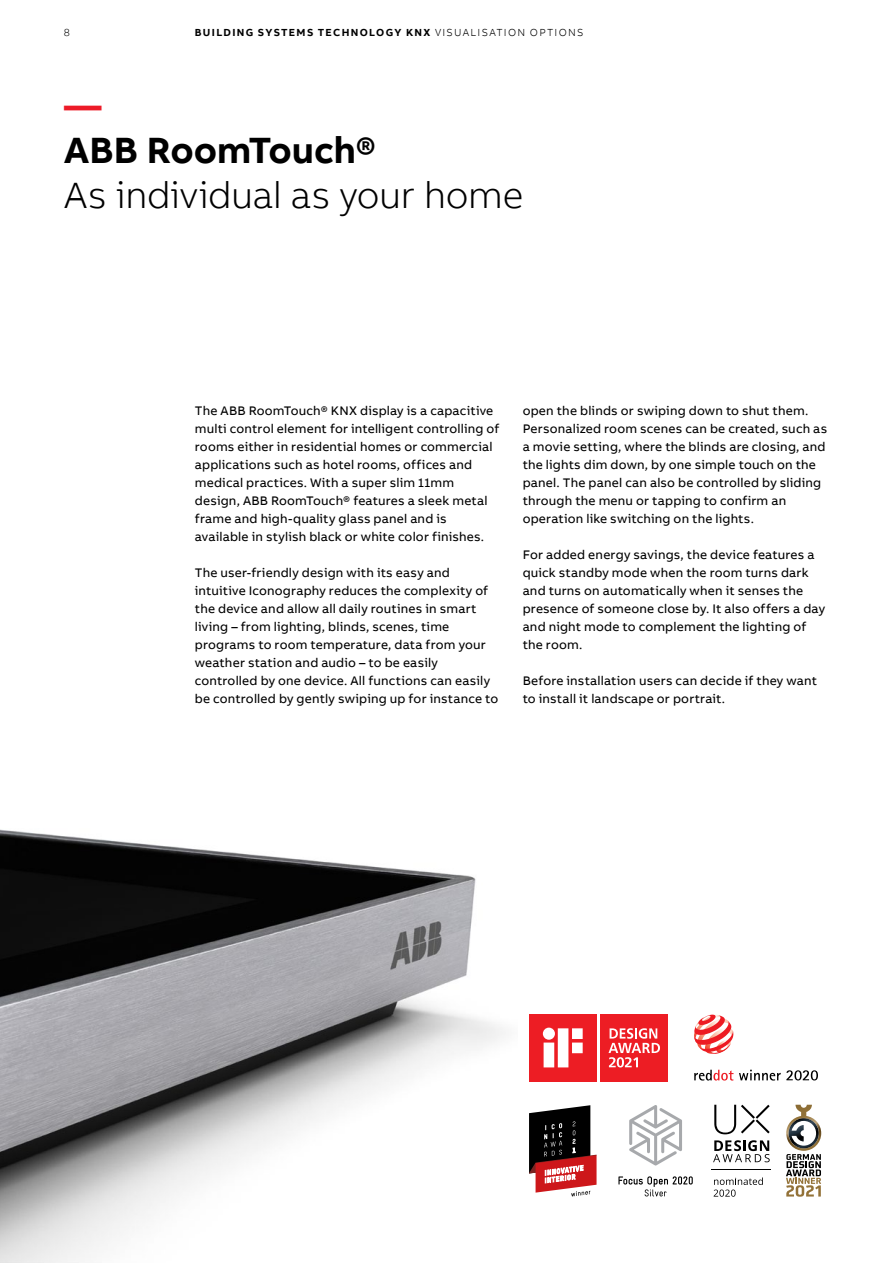
<style>
.page{position:relative;width:893px;height:1263px;background:#fff}
.page>*{position:absolute;margin:0;border:0;box-sizing:border-box;transform-origin:0 0}
.t1{font:300 37.5px "AB Bvoice";letter-spacing:-.01em;color:#000}
.t2{font:700 37.5px "AB Bvoice";color:#000}
.t3{font:700 37.5px "AB Bvoice";color:#ed1b28}
.t4{font:12.75px/18px "AB Bvoice";letter-spacing:.015em;color:#000}
.t5{font:700 10.5px "AB Bvoice";letter-spacing:.125em;color:#000}
.t6{font:300 10.5px "AB Bvoice";color:#000}
.s1{font-weight:300}
</style>
<div class="page">
<img style="left:0;top:829px;width:506px;height:434px">
<hr style="left:712px;top:1169px;width:59px;height:1px;background:#000">
<svg style="left:713px;top:1140px;width:57px;height:22px"></svg>
<svg style="left:714px;top:1105px;width:56px;height:29px"></svg>
<svg style="left:714px;top:1177px;width:49px;height:20px"></svg>
<svg style="left:629px;top:1105px;width:53px;height:60px"></svg>
<svg style="left:618px;top:1176px;width:75px;height:20px"></svg>
<svg style="left:786px;top:1105px;width:35px;height:92px"></svg>
<svg style="left:694px;top:1015px;width:39px;height:39px"></svg>
<svg style="left:694px;top:1070px;width:39px;height:10px"></svg>
<svg style="left:739px;top:1070px;width:79px;height:10px"></svg>
<svg style="left:529px;top:1105px;width:68px;height:91px"></svg>
<div style="left:529px;top:1014px;width:68px;height:68px;background:#ed1d24"></div>
<svg style="left:543px;top:1028px;width:40px;height:39px"></svg>
<div style="left:600px;top:1014px;width:68px;height:68px;background:#ed1d24"></div>
<svg style="left:608px;top:1028px;width:52px;height:39px"></svg>
<p class="t6" style="left:64px;top:26px;width:8px">8</p>
<p class="t5" style="left:195px;top:25px;width:390px">BUILDING SYSTEMS TECHNOLOGY KNX <span class="s1">VISUALISATION OPTIONS</span></p>
<h1 class="t3" style="left:64px;top:81px;width:39px">—</h1>
<h1 class="t2" style="left:64px;top:126px;width:314px">ABB RoomTouch®</h1>
<h1 class="t1" style="left:64px;top:173px;width:461px">As individual as your home</h1>
<p class="t4" style="left:195px;top:402px;width:306px">The ABB RoomTouch® KNX display is a capacitive multi control element for intelligent controlling of rooms either in residential homes or commercial applications such as hotel rooms, offices and medical practices. With a super slim 11mm design, ABB RoomTouch® features a sleek metal frame and high-quality glass panel and is available in stylish black or white color finishes.</p>
<p class="t4" style="left:195px;top:564px;width:305px">The user-friendly design with its easy and intuitive Iconography reduces the complexity of the device and allow all daily routines in smart living – from lighting, blinds, scenes, time programs to room temperature, data from your weather station and audio – to be easily controlled by one device. All functions can easily be controlled by gently swiping up for instance to</p>
<p class="t4" style="left:523px;top:402px;width:306px">open the blinds or swiping down to shut them.<br>Personalized room scenes can be created, such as a movie setting, where the blinds are closing, and the lights dim down, by one simple touch on the panel. The panel can also be controlled by sliding through the menu or tapping to confirm an operation like switching on the lights.</p>
<p class="t4" style="left:523px;top:546px;width:304px">For added energy savings, the device features a quick standby mode when the room turns dark and turns on automatically when it senses the presence of someone close by. It also offers a day and night mode to complement the lighting of the room.</p>
<p class="t4" style="left:523px;top:672px;width:296px">Before installation users can decide if they want to install it landscape or portrait.</p>
</div>
